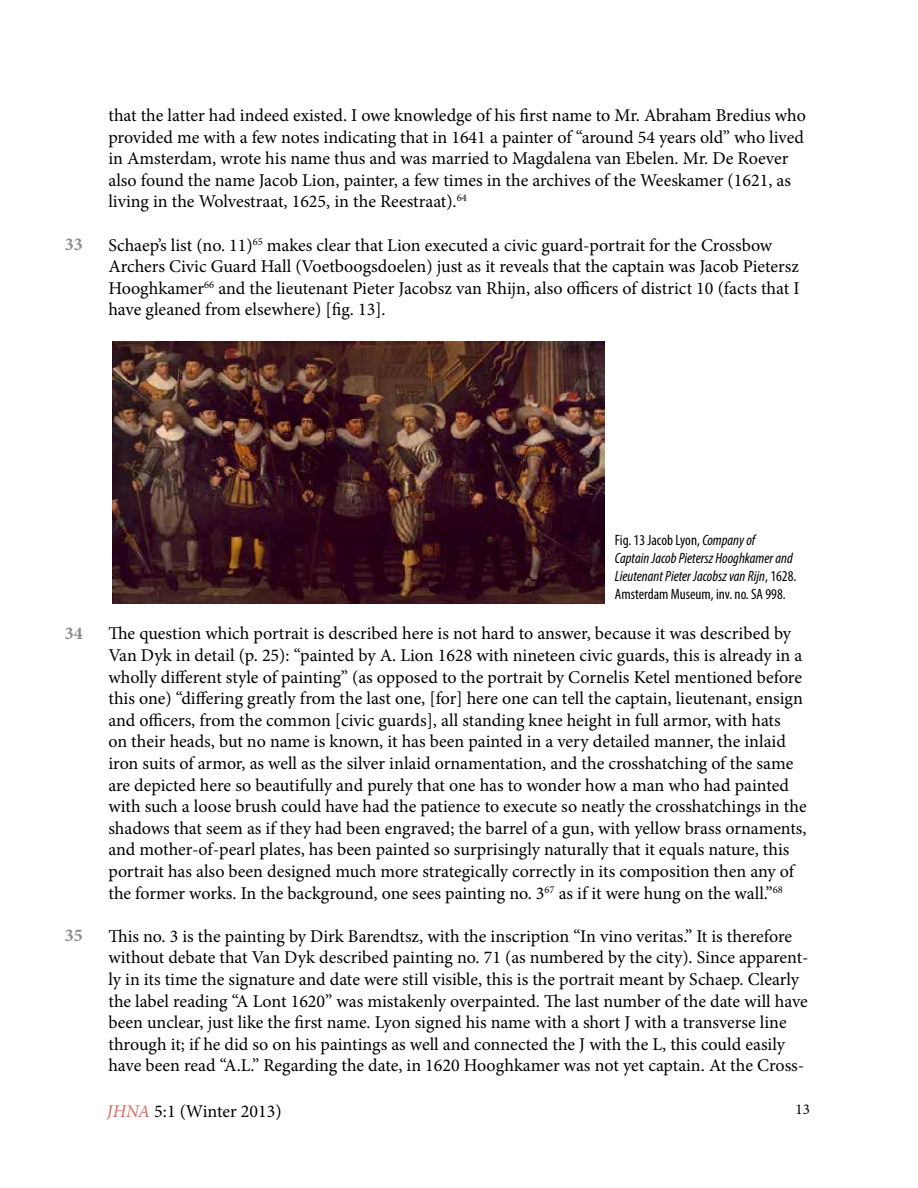
<style>
.page{position:relative;width:918px;height:1188px;background:#fff}
.page>*{position:absolute;margin:0;border:0;box-sizing:border-box;transform-origin:0 0}
.t1{font:18px/21.6px "Minion Pro";color:#000}
.t2{font:700 18px "Minion Pro";color:#888a8c}
.t3{font:italic condensed 15px/18px "Myriad Pro";color:#000}
.t4{font:15px "Minion Pro";color:#000}
.s1{font-style:normal}
.s2{font-style:italic;color:#d46c62}
</style>
<div class="page">
<img style="left:113px;top:341px;width:492px;height:262px">
<p class="t2" style="left:65px;top:232px;width:19px">33</p>
<p class="t1" style="left:108px;top:105px;width:699px">that the latter had indeed existed. I owe knowledge of his first name to Mr. Abraham Bredius who provided me with a few notes indicating that in 1641 a painter of “around 54 years old” who lived in Amsterdam, wrote his name thus and was married to Magdalena van Ebelen. Mr. De Roever also found the name Jacob Lion, painter, a few times in the archives of the Weeskamer (1621, as living in the Wolvestraat, 1625, in the Reestraat).<sup>64</sup></p>
<p class="t1" style="left:108px;top:234px;width:693px">Schaep’s list (no. 11)<sup>65</sup> makes clear that Lion executed a civic guard-portrait for the Crossbow Archers Civic Guard Hall (Voetboogsdoelen) just as it reveals that the captain was Jacob Pietersz Hooghkamer<sup>66</sup> and the lieutenant Pieter Jacobsz van Rhijn, also officers of district 10 (facts that I have gleaned from elsewhere) [fig. 13].</p>
<p class="t2" style="left:65px;top:621px;width:19px">34</p>
<p class="t2" style="left:65px;top:923px;width:19px">35</p>
<p class="t3" style="left:615px;top:531px;width:183px"><span class="s1">Fig. 13 Jacob Lyon,</span> Company of<br>Captain Jacob Pietersz Hooghkamer and Lieutenant Pieter Jacobsz van Rijn<span class="s1">, 1628.<br>Amsterdam Museum, inv. no. SA 998.</span></p>
<p class="t1" style="left:108px;top:623px;width:700px">The question which portrait is described here is not hard to answer, because it was described by Van Dyk in detail (p. 25): “painted by A. Lion 1628 with nineteen civic guards, this is already in a wholly different style of painting” (as opposed to the portrait by Cornelis Ketel mentioned before this one) “differing greatly from the last one, [for] here one can tell the captain, lieutenant, ensign and officers, from the common [civic guards], all standing knee height in full armor, with hats<br>on their heads, but no name is known, it has been painted in a very detailed manner, the inlaid iron suits of armor, as well as the silver inlaid ornamentation, and the crosshatching of the same are depicted here so beautifully and purely that one has to wonder how a man who had painted with such a loose brush could have had the patience to execute so neatly the crosshatchings in the shadows that seem as if they had been engraved; the barrel of a gun, with yellow brass ornaments, and mother-of-pearl plates, has been painted so surprisingly naturally that it equals nature, this portrait has also been designed much more strategically correctly in its composition then any of the former works. In the background, one sees painting no. 3<sup>67</sup> as if it were hung on the wall.”<sup>68</sup></p>
<p class="t1" style="left:108px;top:925px;width:702px">This no. 3 is the painting by Dirk Barendtsz, with the inscription “In vino veritas.” It is therefore without debate that Van Dyk described painting no. 71 (as numbered by the city). Since apparent&shy;ly in its time the signature and date were still visible, this is the portrait meant by Schaep. Clearly the label reading “A Lont 1620” was mistakenly overpainted. The last number of the date will have been unclear, just like the first name. Lyon signed his name with a short J with a transverse line through it; if he did so on his paintings as well and connected the J with the L, this could easily have been read “A.L.” Regarding the date, in 1620 Hooghkamer was not yet captain. At the Cross-</p>
<p class="t1" style="left:107px;top:1100px;width:176px"><span class="s2">JHNA</span> 5:1 (Winter 2013)</p>
<p class="t4" style="left:796px;top:1099px;width:16px">13</p>
</div>
